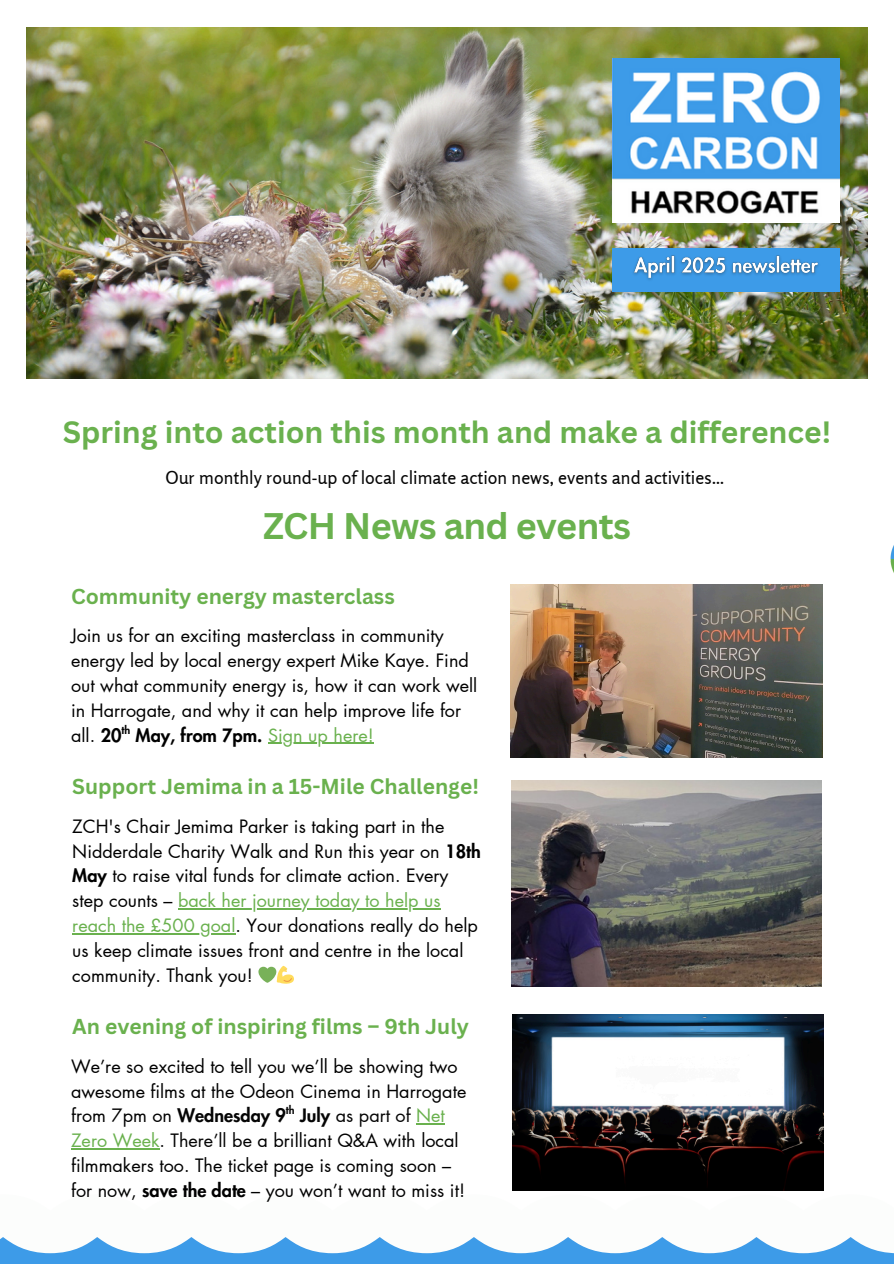
<style>
.page{position:relative;width:894px;height:1264px;background:#fff}
.page>*{position:absolute;margin:0;border:0;box-sizing:border-box;transform-origin:0 0}
.t1{font:700 36px "Canva Sans";letter-spacing:-.02em;color:#6ab14e}
.t2{font:700 30px "Canva Sans";color:#6ab14e}
.t3{font:700 21px "Canva Sans";color:#6ab14e}
.t4{font:18px/24.8px "Futura LT Pro";color:#000}
.t5{font:18px "Rosario";color:#050505}
.t6{font:800 10.8px "Futura LT Pro";color:#050505}
.t7{font:800 10.8px "Futura LT Pro";color:#000}
.s1{font-weight:800}
.s2{color:#6ab14e}
.s3{font-weight:800;color:#050505}
.s4{color:#050505}
</style>
<div class="page">
<img style="left:27px;top:28px;width:840px;height:351px">
<div style="left:612px;top:248px;width:227px;height:44px;background:#3d9be8"></div>
<img style="left:633px;top:255px;width:186px;height:25px">
<img style="left:612px;top:58px;width:227px;height:164px">
<div style="left:0;top:1253px;width:893px;height:10px;background:#3d9be8"></div>
<svg style="left:0;top:1237px;width:891px;height:16px"></svg>
<img style="left:510px;top:584px;width:312px;height:174px">
<img style="left:512px;top:1014px;width:311px;height:176px">
<img style="left:511px;top:780px;width:310px;height:206px">
<img style="left:890px;top:547px;width:3px;height:24px">
<svg style="left:416px;top:1123px;width:29px;height:1px"></svg>
<hr style="left:71px;top:1148px;width:88px;height:1px;background:#6ab14e">
<hr style="left:268px;top:742px;width:106px;height:1px;background:#6ab14e">
<hr style="left:178px;top:908px;width:262px;height:1px;background:#6ab14e">
<hr style="left:72px;top:933px;width:163px;height:1px;background:#6ab14e">
<h1 class="t2" style="left:63px;top:411px;width:769px">Spring into action this month and make a difference!</h1>
<h2 class="t5" style="left:165px;top:466px;width:560px">Our monthly round-up of local climate action news, events and activities...</h2>
<p class="t1" style="left:263px;top:501px;width:369px">ZCH News and events</p>
<h3 class="t3" style="left:71px;top:581px;width:325px">Community energy masterclass</h3>
<p class="t4" style="left:71px;top:624px;width:407px">Join us for an exciting masterclass in community energy led by local energy expert Mike Kaye. Find out what community energy is, how it can work well in Harrogate, and why it can help improve life for all. <span class="s1">20 May, from 7pm.</span> <span class="s2">Sign up here!</span></p>
<p class="t7" style="left:122px;top:724px;width:10px">th</p>
<p class="t3" style="left:72px;top:772px;width:408px">Support Jemima in a 15-Mile Challenge!</p>
<p class="t4" style="left:72px;top:814px;width:410px">ZCH's Chair Jemima Parker is taking part in the Nidderdale Charity Walk and Run this year on <span class="s1">18th May</span> to raise vital funds for climate action. Every step counts – <span class="s2">back her journey today to help us</span></p>
<p class="t4" style="left:72px;top:913px;width:407px"><span class="s2">reach the £500 goal</span>. Your donations really do help us keep climate issues front and centre in the local community. Thank you!</p>
<p class="t3" style="left:72px;top:1011px;width:398px">An evening of inspiring films – 9th July</p>
<h3 class="t4" style="left:71px;top:1054px;width:396px">We’re so excited to tell you we’ll be showing two awesome films at the Odeon Cinema in Harrogate from 7pm on <span class="s3">Wednesday 9 July</span> <span class="s4">as part of</span> <span class="s2">Net Zero Week</span><span class="s4">. There’ll</span> be a brilliant Q&amp;A with local filmmakers too. The ticket page is coming soon – for now, <span class="s1">save the date</span> – you won’t want to miss it!</h3>
<h3 class="t6" style="left:286px;top:1105px;width:10px">th</h3>
</div>
